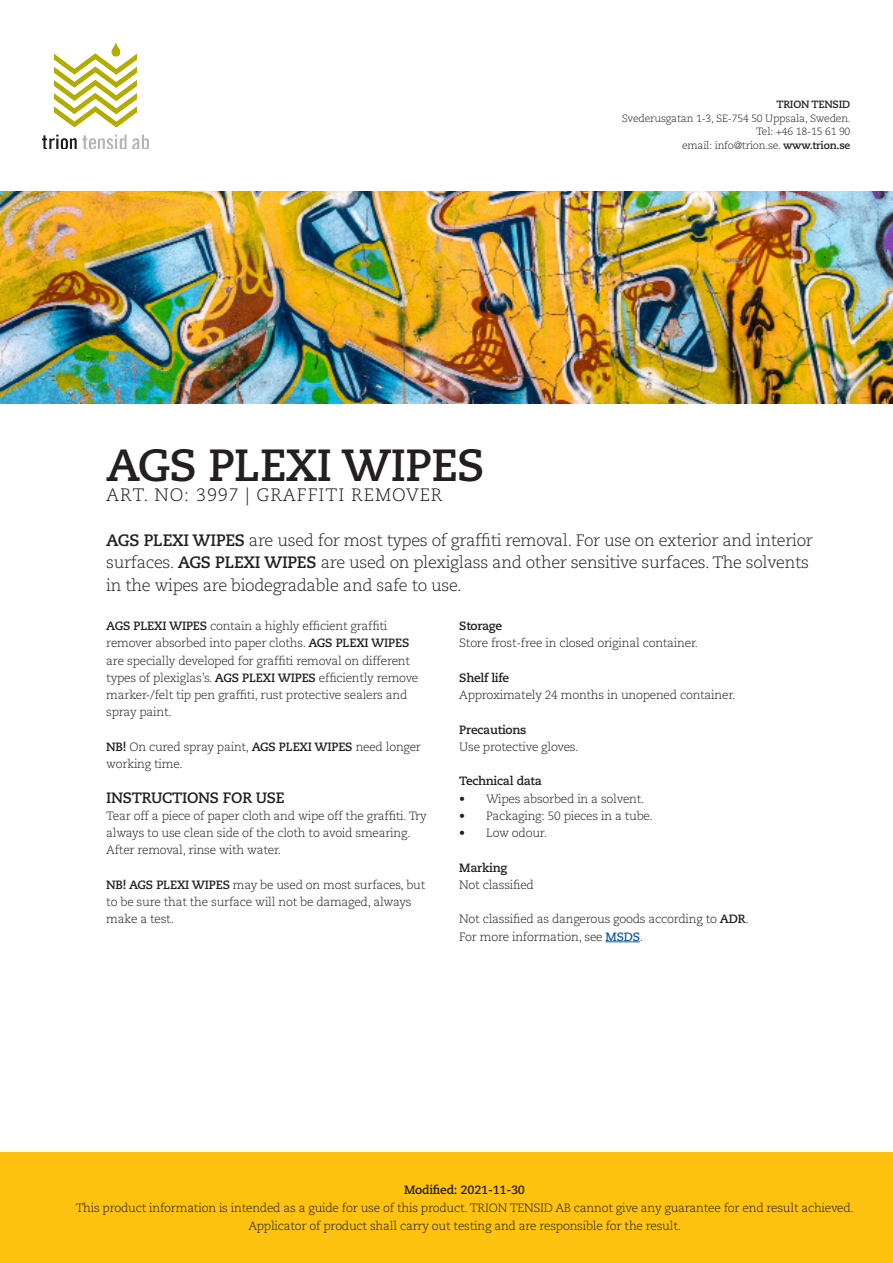
<style>
.page{position:relative;width:893px;height:1263px;background:#fff}
.page>*{position:absolute;margin:0;border:0;box-sizing:border-box;transform-origin:0 0}
.Rubrik{font:700 45px "Caecilia LT Std";letter-spacing:-.02em;color:#231f20}
.Rubrik-2{font:300 18px "Caecilia LT Std";letter-spacing:.05em;color:#231f20}
.Ingress{font:300 16.5px/22.5px "Caecilia LT Std";letter-spacing:-.02em;color:#231f20}
.Rubrik_2{font:700 15px "Caecilia LT Std";letter-spacing:-.02em;color:#231f20}
.Rubrik_3{font:300 12px/17.2px "Caecilia LT Std";letter-spacing:-.02em;color:#231f20}
.Brödtext{font:300 12px "Caecilia LT Std";letter-spacing:-.02em;color:#231f20}
.Rubrik_3-2{font:700 12px "Caecilia LT Std";letter-spacing:-.02em;color:#231f20}
.t1{font:300 10.5px "Caecilia LT Std";letter-spacing:-.02em;color:#231f20}
.t2{font:700 10.5px "Caecilia LT Std";letter-spacing:-.02em;color:#231f20}
.s1{font-weight:700}
.s2{font-weight:700;color:#175d9e}
</style>
<div class="page">
<div style="left:0;top:1152px;width:893px;height:111px;background:#fec210"></div>
<img style="left:0;top:191px;width:893px;height:213px">
<img style="left:43px;top:43px;width:106px;height:106px">
<hr style="left:606px;top:941px;width:34px;height:1px;background:#175d9e">
<p class="t2" style="left:776px;top:98px;width:76px">TRION TENSID</p>
<p class="t1" style="left:622px;top:112px;width:231px">Svederusgatan 1-3, SE-754 50 Uppsala, Sweden.</p>
<p class="t1" style="left:756px;top:126px;width:96px">Tel: +46 18-15 61 90</p>
<p class="t1" style="left:682px;top:139px;width:170px">email: info@trion.se. <span class="s1">www.trion.se</span></p>
<p class="Rubrik" style="left:106px;top:439px;width:380px">AGS PLEXI WIPES</p>
<p class="Rubrik-2" style="left:106px;top:484px;width:338px">ART. NO: 3997 | GRAFFITI REMOVER</p>
<p class="Ingress" style="left:106px;top:529px;width:708px"><span class="s1">AGS PLEXI WIPES</span> are used for most types of graffiti removal. For use on exterior and interior surfaces. <span class="s1">AGS PLEXI WIPES</span> are used on plexiglass and other sensitive surfaces. The solvents in the wipes are biodegradable and safe to use.</p>
<p class="Rubrik_3" style="left:106px;top:618px;width:314px"><span class="s1">AGS PLEXI WIPES</span> contain a highly efficient graffiti remover absorbed into paper cloths. <span class="s1">AGS PLEXI WIPES </span>are specially developed for graffiti removal on different types of plexiglas’s. <span class="s1">AGS PLEXI WIPES</span> efficiently remove marker-/felt tip pen graffiti, rust protective sealers and spray paint.</p>
<p class="Rubrik_3" style="left:106px;top:738px;width:316px"><span class="s1">NB!</span> On cured spray paint, <span class="s1">AGS PLEXI WIPES</span> need longer working time.</p>
<p class="Rubrik_2" style="left:106px;top:788px;width:180px">INSTRUCTIONS FOR USE</p>
<p class="Rubrik_3" style="left:106px;top:807px;width:322px">Tear off a piece of paper cloth and wipe off the graffiti. Try always to use clean side of the cloth to avoid smearing.<br>After removal, rinse with water.</p>
<p class="Rubrik_3" style="left:106px;top:876px;width:321px"><span class="s1">NB! AGS PLEXI WIPES</span> may be used on most surfaces, but to be sure that the surface will not be damaged, always make a test.</p>
<p class="Rubrik_3-2" style="left:459px;top:619px;width:44px">Storage</p>
<p class="Brödtext" style="left:459px;top:636px;width:240px">Store frost-free in closed original container.</p>
<p class="Rubrik_3-2" style="left:459px;top:671px;width:51px">Shelf life</p>
<p class="Brödtext" style="left:459px;top:688px;width:278px">Approximately 24 months in unopened container.</p>
<p class="Rubrik_3-2" style="left:459px;top:722px;width:69px">Precautions</p>
<p class="Brödtext" style="left:459px;top:740px;width:121px">Use protective gloves.</p>
<p class="Rubrik_3-2" style="left:459px;top:774px;width:84px">Technical data</p>
<p class="Rubrik_3" style="left:459px;top:790px;width:187px">• Wipes absorbed in a solvent.</p>
<p class="Rubrik_3" style="left:459px;top:807px;width:195px">• Packaging: 50 pieces in a tube.</p>
<p class="Rubrik_3" style="left:459px;top:825px;width:89px">• Low odour.</p>
<p class="Rubrik_3-2" style="left:459px;top:860px;width:50px">Marking</p>
<p class="Rubrik_3" style="left:459px;top:876px;width:76px">Not classified</p>
<p class="Brödtext" style="left:459px;top:912px;width:291px">Not classified as dangerous goods according to <span class="s1">ADR</span>.</p>
<p class="Brödtext" style="left:459px;top:930px;width:186px">For more information, see <span class="s2">MSDS</span>.</p>
<p class="Rubrik_3-2" style="left:404px;top:1183px;width:122px">Modified: 2021-11-30</p>
<p class="Rubrik_3" style="left:76px;top:1199px;width:780px;line-height:18px;text-align:center">This product information is intended as a guide for use of this product. TRION TENSID AB cannot give any guarantee for end result achieved.<br>Applicator of product shall carry out testing and are responsible for the result.</p>
</div>
